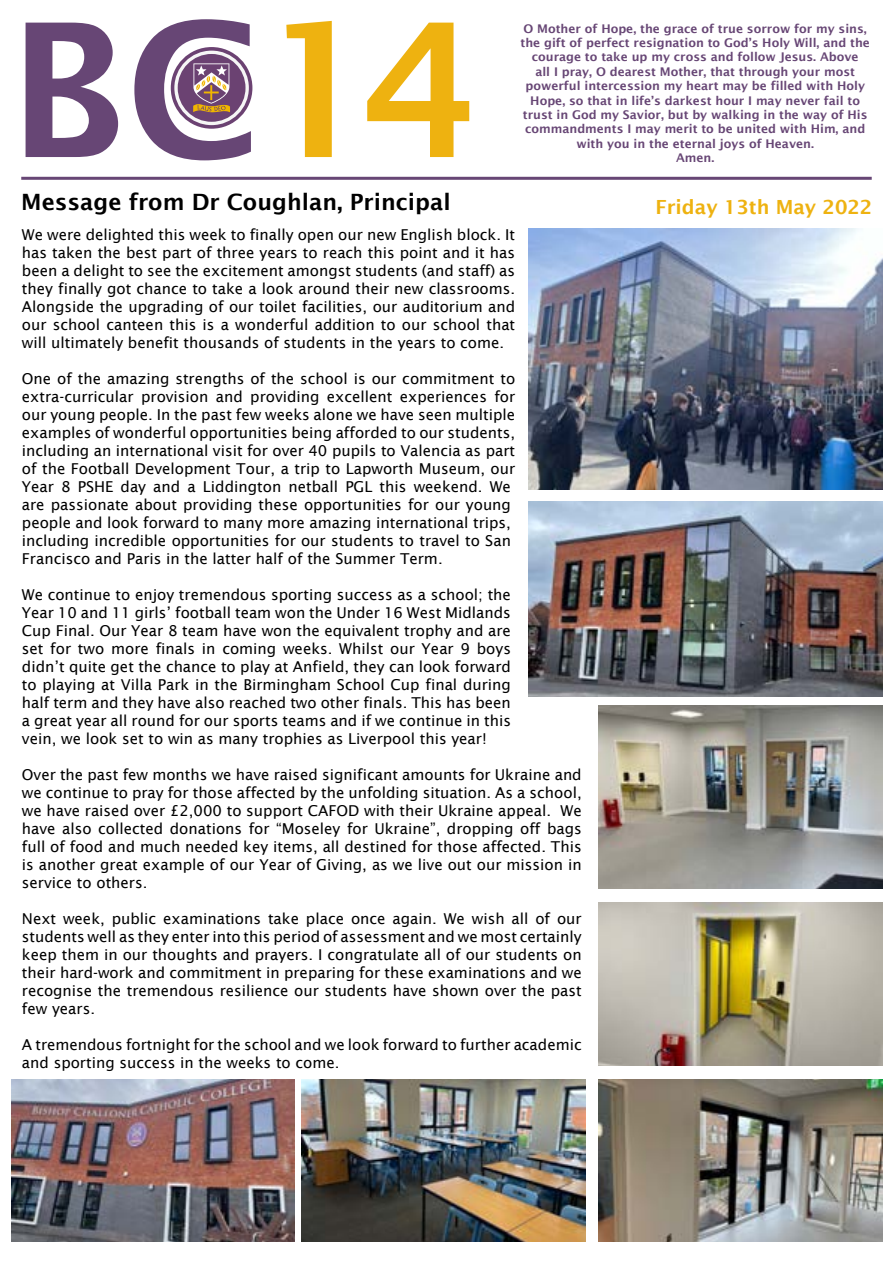
<style>
.page{position:relative;width:893px;height:1263px;background:#fff}
.page>*{position:absolute;margin:0;border:0;box-sizing:border-box;transform-origin:0 0}
.t1{font:600 186px "Lucida Sans";color:#674675}
.t2{font:600 22.5px "Lucida Sans";color:#000}
.t3{font:600 19.5px "Lucida Sans";color:#eeb210}
.t4{font:15px/18px "Lucida Sans";color:#000;text-align:justify}
.t5{font:600 12px/14.4px "Lucida Sans";color:#674675;text-align:center}
.s1{color:#eeb210}
</style>
<div class="page">
<svg style="left:171px;top:47px;width:81px;height:82px"></svg>
<svg style="left:174px;top:51px;width:75px;height:74px"></svg>
<div style="left:178px;top:54px;width:67px;height:68px;background:#6b4272;border-radius:50%"></div>
<svg style="left:193px;top:63px;width:37px;height:49px"></svg>
<hr style="left:21px;top:177px;width:851px;height:3px;background:#674675">
<img style="left:528px;top:228px;width:354px;height:262px">
<img style="left:11px;top:1079px;width:284px;height:163px">
<img style="left:528px;top:502px;width:354px;height:195px">
<img style="left:599px;top:903px;width:283px;height:162px">
<img style="left:599px;top:706px;width:283px;height:183px">
<img style="left:302px;top:1079px;width:283px;height:163px">
<img style="left:599px;top:1079px;width:283px;height:163px">
<h1 class="t1" style="left:9px;top:-16px;width:472px">BC<span class="s1">14</span></h1>
<h2 class="t2" style="left:21px;top:189px;width:431px">Message from Dr Coughlan, Principal</h2>
<h3 class="t3" style="left:656px;top:196px;width:218px">Friday 13th May 2022</h3>
<p class="t5" style="left:520px;top:21px;width:351px">O Mother of Hope, the grace of true sorrow for my sins, the gift of perfect resignation to God’s Holy Will, and the courage to take up my cross and follow Jesus. Above<br>all I pray, O dearest Mother, that through your most powerful intercession my heart may be filled with Holy Hope, so that in life’s darkest hour I may never fail to trust in God my Savior, but by walking in the way of His commandments I may merit to be united with Him, and with you in the eternal joys of Heaven.<br>Amen.</p>
<p class="t4" style="left:22px;top:225px;width:495px">We were delighted this week to finally open our new English block. It has taken the best part of three years to reach this point and it has been a delight to see the excitement amongst students (and staff) as they finally got chance to take a look around their new classrooms.<br>Alongside the upgrading of our toilet facilities, our auditorium and our school canteen this is a wonderful addition to our school that will ultimately benefit thousands of students in the years to come.</p>
<p class="t4" style="left:22px;top:369px;width:495px;text-align:left">One of the amazing strengths of the school is our commitment to extra-curricular provision and providing excellent experiences for our young people. In the past few weeks alone we have seen multiple examples of wonderful opportunities being afforded to our students, including an international visit for over 40 pupils to Valencia as part of the Football Development Tour, a trip to Lapworth Museum, our Year 8 PSHE day and a Liddington netball PGL this weekend. We are passionate about providing these opportunities for our young people and look forward to many more amazing international trips, including incredible opportunities for our students to travel to San Francisco and Paris in the latter half of the Summer Term.</p>
<p class="t4" style="left:22px;top:585px;width:491px">We continue to enjoy tremendous sporting success as a school; the Year 10 and 11 girls’ football team won the Under 16 West Midlands Cup Final. Our Year 8 team have won the equivalent trophy and are set for two more finals in coming weeks. Whilst our Year 9 boys didn’t quite get the chance to play at Anfield, they can look forward to playing at Villa Park in the Birmingham School Cup final during half term and they have also reached two other finals. This has been a great year all round for our sports teams and if we continue in this vein, we look set to win as many trophies as Liverpool this year!</p>
<p class="t4" style="left:22px;top:765px;width:561px">Over the past few months we have raised significant amounts for Ukraine and we continue to pray for those affected by the unfolding situation. As a school, we have raised over £2,000 to support CAFOD with their Ukraine appeal. We have also collected donations for “Moseley for Ukraine”, dropping off bags full of food and much needed key items, all destined for those affected. This is another great example of our Year of Giving, as we live out our mission in service to others.</p>
<p class="t4" style="left:22px;top:909px;width:561px">Next week, public examinations take place once again. We wish all of our students well as they enter into this period of assessment and we most certainly keep them in our thoughts and prayers. I congratulate all of our students on their hard-work and commitment in preparing for these examinations and we recognise the tremendous resilience our students have shown over the past few years.</p>
<p class="t4" style="left:22px;top:1035px;width:561px">A tremendous fortnight for the school and we look forward to further academic and sporting success in the weeks to come.</p>
</div>
